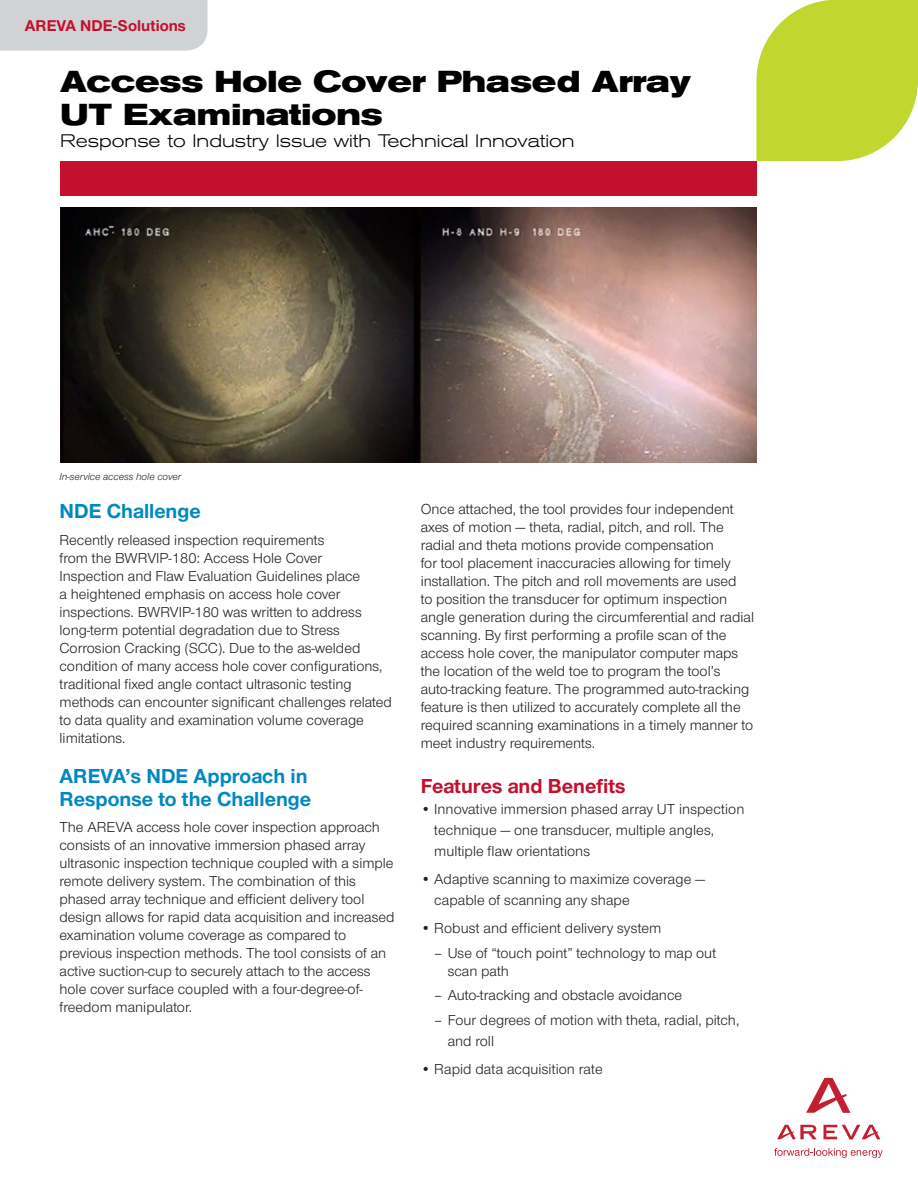
<style>
.page{position:relative;width:918px;height:1188px;background:#fff}
.page>*{position:absolute;margin:0;border:0;box-sizing:border-box;transform-origin:0 0}
.t1{font:700 expanded 30px/33px "Akzidenz Grotesk BE";color:#000}
.Copy_SubHead{font:700 21px/22.5px "Nimbus AREVA";color:#0088c2}
.copy_text{font:700 21px "Nimbus AREVA";color:#c3102e}
.copy_text-2{font:700 21px "Nimbus AREVA";color:#0088c2}
.t2{font:300 expanded 18px "Akzidenz Grotesk BE";color:#000}
.Fließtext{font:700 16.2px "Nimbus AREVA";color:#c3102e}
.copy_text-3{font:15px/18px "Nimbus AREVA";color:#231f20}
.photo_caption{font:italic 10.5px "Nimbus AREVA";color:#231f20}
</style>
<div class="page">
<svg style="left:756px;top:0;width:162px;height:161px;background:#c8db47"></svg>
<div style="left:60px;top:161px;width:696px;height:34px;background:#c3102e"></div>
<svg style="left:806px;top:1078px;width:45px;height:35px"></svg>
<svg style="left:824px;top:1125px;width:56px;height:14px"></svg>
<svg style="left:777px;top:1124px;width:40px;height:15px"></svg>
<svg style="left:774px;top:1148px;width:109px;height:10px"></svg>
<div style="left:0;top:0;width:208px;height:51px;background:#d1d2d4"></div>
<img style="left:60px;top:208px;width:696px;height:254px">
<p class="Fließtext" style="left:25px;top:16px;width:163px">AREVA NDE-Solutions</p>
<p class="t1" style="left:60px;top:66px;width:633px">Access Hole Cover Phased Array<br>UT Examinations</p>
<p class="t2" style="left:60px;top:130px;width:516px">Response to Industry Issue with Technical Innovation</p>
<p class="photo_caption" style="left:60px;top:471px;width:123px">In-service access hole cover</p>
<p class="copy_text-2" style="left:60px;top:499px;width:143px">NDE Challenge</p>
<p class="copy_text-3" style="left:60px;top:531px;width:267px">Recently released inspection requirements from the BWRVIP-180: Access Hole Cover</p>
<p class="copy_text-3" style="left:60px;top:567px;width:334px">Inspection and Flaw Evaluation Guidelines place<br>a heightened emphasis on access hole cover inspections. BWRVIP-180 was written to address long-term potential degradation due to Stress Corrosion Cracking (SCC). Due to the as-welded condition of many access hole cover configurations, traditional fixed angle contact ultrasonic testing methods can encounter significant challenges related to data quality and examination volume coverage limitations.</p>
<p class="Copy_SubHead" style="left:60px;top:765px;width:253px">AREVA’s NDE Approach in<br>Response to the Challenge</p>
<p class="copy_text-3" style="left:60px;top:819px;width:336px">The AREVA access hole cover inspection approach consists of an innovative immersion phased array ultrasonic inspection technique coupled with a simple remote delivery system. The combination of this phased array technique and efficient delivery tool design allows for rapid data acquisition and increased examination volume coverage as compared to previous inspection methods. The tool consists of an active suction-cup to securely attach to the access hole cover surface coupled with a four-degree-of&shy;freedom manipulator.</p>
<p class="copy_text-3" style="left:421px;top:501px;width:335px">Once attached, the tool provides four independent axes of motion — theta, radial, pitch, and roll. The radial and theta motions provide compensation<br>for tool placement inaccuracies allowing for timely installation. The pitch and roll movements are used<br>to position the transducer for optimum inspection angle generation during the circumferential and radial scanning. By first performing a profile scan of the access hole cover, the manipulator computer maps the location of the weld toe to program the tool’s auto-tracking feature. The programmed auto-tracking feature is then utilized to accurately complete all the required scanning examinations in a timely manner to meet industry requirements.</p>
<p class="copy_text" style="left:421px;top:774px;width:206px">Features and Benefits</p>
<p class="copy_text-3" style="left:434px;top:799px;width:312px;line-height:21px;text-indent:-14px">• Innovative immersion phased array UT inspection technique — one transducer, multiple angles, multiple flaw orientations</p>
<p class="copy_text-3" style="left:434px;top:869px;width:272px;line-height:21px;text-indent:-14px">• Adaptive scanning to maximize coverage — capable of scanning any shape</p>
<p class="copy_text-3" style="left:421px;top:919px;width:242px">• Robust and efficient delivery system</p>
<p class="copy_text-3" style="left:448px;top:944px;width:270px;text-indent:-14px">– Use of “touch point” technology to map out scan path</p>
<p class="copy_text-3" style="left:434px;top:987px;width:249px">– Auto-tracking and obstacle avoidance</p>
<p class="copy_text-3" style="left:448px;top:1010px;width:293px;line-height:21px;text-indent:-14px">– Four degrees of motion with theta, radial, pitch, and roll</p>
<p class="copy_text-3" style="left:421px;top:1060px;width:183px">• Rapid data acquisition rate</p>
</div>
